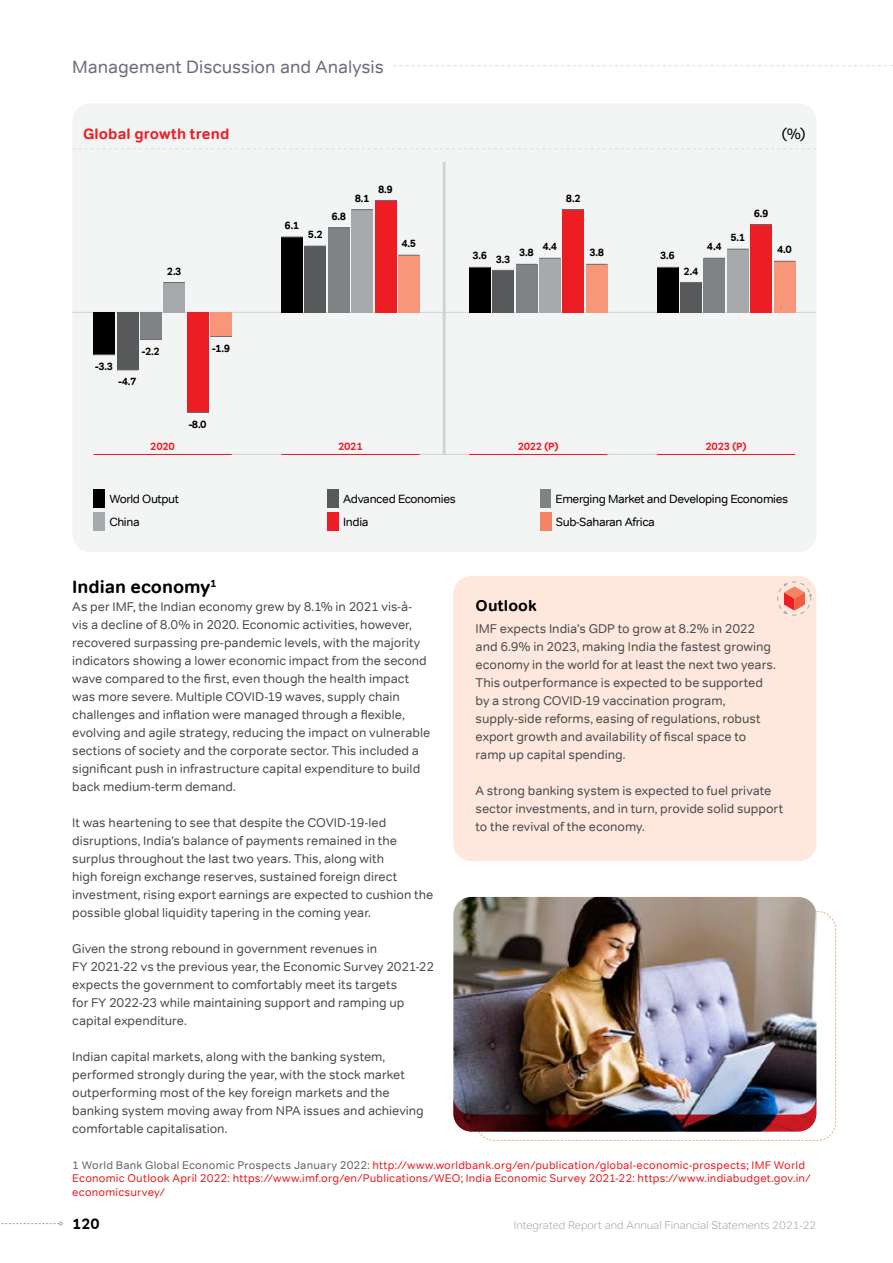
<style>
.page{position:relative;width:893px;height:1263px;background:#fff}
.page>*{position:absolute;margin:0;border:0;box-sizing:border-box;transform-origin:0 0}
.t1{font:18px "Tondo";letter-spacing:-.005em;color:#6e6b7b}
.t2{font:700 18px "Tondo";color:#000}
.t3{font:700 15.75px "Tondo";letter-spacing:.005em;color:#000}
.t4{font:700 15px "Tondo";letter-spacing:.01em;color:#ed1d24}
.t5{font:15px "Tondo";color:#000}
.t6{font:700 15px "Tondo";color:#000}
.t7{font:12.75px/18px "Tondo";color:#4d4d4f}
.t8{font:12px "Tondo";letter-spacing:-.03em;color:#000}
.t9{font:11.25px/13.5px "Tondo";letter-spacing:.02em;color:#ed1d24}
.t10{font:300 11.25px "Tondo";color:#a7a9ac}
.t11{font:700 10.5px "Tondo";color:#000}
.t12{font:700 10.5px "Tondo";letter-spacing:-.03em;color:#ed1d24}
.s1{color:#636466}
</style>
<div class="page">
<div style="left:453px;top:576px;width:363px;height:285px;background:#fee7dc;border-radius:18px"></div>
<div style="left:72px;top:103px;width:744px;height:449px;background:#f3f4f4;border-radius:18px"></div>
<hr style="left:94px;top:454px;width:701px;height:1px;background:#d1d3d4">
<hr style="left:72px;top:312px;width:744px;height:1px;background:#d1d3d4">
<hr style="left:443px;top:162px;width:3px;height:292px;background:#d1d3d4">
<hr style="left:657px;top:454px;width:138px;height:1px;background:#ed1d24">
<hr style="left:469px;top:454px;width:138px;height:1px;background:#ed1d24">
<hr style="left:281px;top:454px;width:139px;height:1px;background:#ed1d24">
<hr style="left:94px;top:454px;width:138px;height:1px;background:#ed1d24">
<div style="left:94px;top:490px;width:11px;height:18px;background:#000"></div>
<div style="left:327px;top:490px;width:11px;height:18px;background:#58595b"></div>
<div style="left:540px;top:490px;width:11px;height:18px;background:#808285"></div>
<div style="left:94px;top:512px;width:11px;height:18px;background:#a7a9ac"></div>
<div style="left:327px;top:512px;width:11px;height:18px;background:#ed1d24"></div>
<div style="left:540px;top:512px;width:11px;height:18px;background:#f58465"></div>
<svg style="left:73px;top:148px;width:743px;height:1px"></svg>
<div style="left:94px;top:313px;width:21px;height:42px;background:#000"></div>
<div style="left:117px;top:313px;width:21px;height:57px;background:#58595b"></div>
<div style="left:140px;top:313px;width:22px;height:27px;background:#808285"></div>
<div style="left:164px;top:282px;width:21px;height:31px;background:#a7a9ac"></div>
<div style="left:187px;top:313px;width:21px;height:100px;background:#ed1d24"></div>
<div style="left:210px;top:313px;width:22px;height:24px;background:#f79679"></div>
<svg style="left:94px;top:354px;width:21px;height:1px"></svg>
<svg style="left:117px;top:369px;width:21px;height:1px"></svg>
<svg style="left:140px;top:339px;width:22px;height:1px"></svg>
<svg style="left:164px;top:282px;width:21px;height:1px"></svg>
<svg style="left:187px;top:412px;width:21px;height:1px"></svg>
<svg style="left:210px;top:336px;width:22px;height:1px"></svg>
<div style="left:281px;top:237px;width:22px;height:76px;background:#000"></div>
<div style="left:305px;top:246px;width:21px;height:67px;background:#58595b"></div>
<div style="left:328px;top:227px;width:21px;height:86px;background:#808285"></div>
<div style="left:351px;top:209px;width:22px;height:104px;background:#a7a9ac"></div>
<div style="left:375px;top:200px;width:21px;height:113px;background:#ed1d24"></div>
<div style="left:398px;top:255px;width:22px;height:58px;background:#f79679"></div>
<svg style="left:281px;top:237px;width:22px;height:1px"></svg>
<svg style="left:305px;top:246px;width:21px;height:1px"></svg>
<svg style="left:328px;top:227px;width:21px;height:1px"></svg>
<svg style="left:351px;top:209px;width:22px;height:1px"></svg>
<svg style="left:375px;top:200px;width:21px;height:1px"></svg>
<svg style="left:398px;top:255px;width:22px;height:1px"></svg>
<div style="left:469px;top:267px;width:21px;height:46px;background:#000"></div>
<div style="left:493px;top:270px;width:21px;height:43px;background:#58595b"></div>
<div style="left:516px;top:264px;width:21px;height:49px;background:#808285"></div>
<div style="left:539px;top:258px;width:22px;height:55px;background:#a7a9ac"></div>
<div style="left:563px;top:209px;width:21px;height:104px;background:#ed1d24"></div>
<div style="left:586px;top:264px;width:21px;height:49px;background:#f79679"></div>
<svg style="left:469px;top:258px;width:92px;height:13px"></svg>
<svg style="left:563px;top:209px;width:21px;height:1px"></svg>
<svg style="left:586px;top:264px;width:21px;height:1px"></svg>
<div style="left:657px;top:267px;width:21px;height:46px;background:#000"></div>
<div style="left:680px;top:282px;width:22px;height:31px;background:#58595b"></div>
<div style="left:704px;top:258px;width:21px;height:55px;background:#808285"></div>
<div style="left:727px;top:249px;width:21px;height:64px;background:#a7a9ac"></div>
<div style="left:750px;top:224px;width:22px;height:89px;background:#ed1d24"></div>
<div style="left:774px;top:261px;width:21px;height:52px;background:#f79679"></div>
<svg style="left:657px;top:267px;width:21px;height:1px"></svg>
<svg style="left:680px;top:282px;width:22px;height:1px"></svg>
<svg style="left:704px;top:258px;width:21px;height:1px"></svg>
<svg style="left:727px;top:249px;width:21px;height:1px"></svg>
<svg style="left:750px;top:224px;width:22px;height:1px"></svg>
<svg style="left:774px;top:261px;width:21px;height:1px"></svg>
<img style="left:454px;top:897px;width:362px;height:14px">
<svg style="left:777px;top:582px;width:34px;height:33px"></svg>
<img style="left:453px;top:911px;width:383px;height:230px">
<svg style="left:393px;top:65px;width:500px;height:1px"></svg>
<svg style="left:1px;top:1222px;width:62px;height:3px"></svg>
<h1 class="t1" style="left:72px;top:56px;width:313px">Management Discussion and Analysis</h1>
<p class="t4" style="left:83px;top:125px;width:148px">Global growth trend</p>
<p class="t5" style="left:781px;top:125px;width:26px">(%)</p>
<p class="t11" style="left:167px;top:265px;width:16px">2.3</p>
<p class="t11" style="left:285px;top:219px;width:16px">6.1</p>
<p class="t11" style="left:308px;top:228px;width:16px">5.2</p>
<p class="t11" style="left:331px;top:210px;width:16px">6.8</p>
<p class="t11" style="left:355px;top:192px;width:16px">8.1</p>
<p class="t11" style="left:378px;top:183px;width:16px">8.9</p>
<p class="t11" style="left:401px;top:237px;width:16px">4.5</p>
<p class="t11" style="left:566px;top:192px;width:16px">8.2</p>
<p class="t11" style="left:472px;top:251px;width:40px">3.6 3.3</p>
<p class="t11" style="left:519px;top:246px;width:16px">3.8</p>
<p class="t11" style="left:543px;top:240px;width:16px">4.4</p>
<p class="t11" style="left:589px;top:246px;width:16px">3.8</p>
<p class="t11" style="left:660px;top:249px;width:16px">3.6</p>
<p class="t11" style="left:684px;top:265px;width:16px">2.4</p>
<p class="t11" style="left:707px;top:240px;width:16px">4.4</p>
<p class="t11" style="left:730px;top:231px;width:16px">5.1</p>
<p class="t11" style="left:754px;top:207px;width:16px">6.9</p>
<p class="t11" style="left:777px;top:243px;width:16px">4.0</p>
<p class="t11" style="left:95px;top:360px;width:20px">-3.3</p>
<p class="t11" style="left:142px;top:345px;width:20px">-2.2</p>
<p class="t11" style="left:119px;top:375px;width:20px">-4.7</p>
<p class="t11" style="left:212px;top:342px;width:20px">-1.9</p>
<p class="t11" style="left:189px;top:418px;width:20px">-8.0</p>
<p class="t12" style="left:150px;top:439px;width:26px">2020</p>
<p class="t12" style="left:338px;top:439px;width:26px">2021</p>
<p class="t12" style="left:518px;top:439px;width:43px">2022 (P)</p>
<p class="t12" style="left:705px;top:439px;width:43px">2023 (P)</p>
<p class="t8" style="left:109px;top:492px;width:71px">World Output</p>
<p class="t8" style="left:343px;top:492px;width:114px">Advanced Economies</p>
<p class="t8" style="left:555px;top:492px;width:234px">Emerging Market and Developing Economies</p>
<p class="t8" style="left:109px;top:514px;width:32px">China</p>
<p class="t8" style="left:343px;top:514px;width:27px">India</p>
<p class="t8" style="left:556px;top:514px;width:101px">Sub-Saharan Africa</p>
<h1 class="t2" style="left:72px;top:575px;width:146px">Indian economy<sup>1</sup></h1>
<p class="t7" style="left:72px;top:597px;width:359px">As per IMF, the Indian economy grew by 8.1% in 2021 vis-à&shy;vis a decline of 8.0% in 2020. Economic activities, however, recovered surpassing pre-pandemic levels, with the majority indicators showing a lower economic impact from the second wave compared to the first, even though the health impact was more severe. Multiple COVID-19 waves, supply chain challenges and inflation were managed through a flexible, evolving and agile strategy, reducing the impact on vulnerable sections of society and the corporate sector. This included a significant push in infrastructure capital expenditure to build back medium-term demand.</p>
<p class="t7" style="left:72px;top:813px;width:363px">It was heartening to see that despite the COVID-19-led disruptions, India’s balance of payments remained in the surplus throughout the last two years. This, along with<br>high foreign exchange reserves, sustained foreign direct investment, rising export earnings are expected to cushion the possible global liquidity tapering in the coming year.</p>
<p class="t7" style="left:72px;top:939px;width:363px">Given the strong rebound in government revenues in<br>FY 2021-22 vs the previous year, the Economic Survey 2021-22 expects the government to comfortably meet its targets<br>for FY 2022-23 while maintaining support and ramping up capital expenditure.</p>
<p class="t7" style="left:72px;top:1047px;width:353px">Indian capital markets, along with the banking system, performed strongly during the year, with the stock market outperforming most of the key foreign markets and the banking system moving away from NPA issues and achieving comfortable capitalisation.</p>
<p class="t9" style="left:72px;top:1158px;width:740px"><span class="s1">1 World Bank Global Economic Prospects January 2022:</span> http://www.worldbank.org/en/publication/global-economic-prospects; IMF World<br>Economic Outlook April 2022: https://www.imf.org/en/Publications/WEO; India Economic Survey 2021-22: https://www.indiabudget.gov.in/ economicsurvey/</p>
<p class="t6" style="left:72px;top:1214px;width:29px">120</p>
<p class="t10" style="left:514px;top:1218px;width:304px">Integrated Report and Annual Financial Statements 2021-22</p>
<p class="t3" style="left:476px;top:595px;width:63px">Outlook</p>
<p class="t7" style="left:476px;top:620px;width:302px">IMF expects India’s GDP to grow at 8.2% in 2022 and 6.9% in 2023, making India the fastest growing economy in the world for at least the next two years.<br>This outperformance is expected to be supported by a strong COVID-19 vaccination program, supply-side reforms, easing of regulations, robust export growth and availability of fiscal space to ramp up capital spending.</p>
<p class="t7" style="left:476px;top:782px;width:309px">A strong banking system is expected to fuel private sector investments, and in turn, provide solid support to the revival of the economy.</p>
</div>
